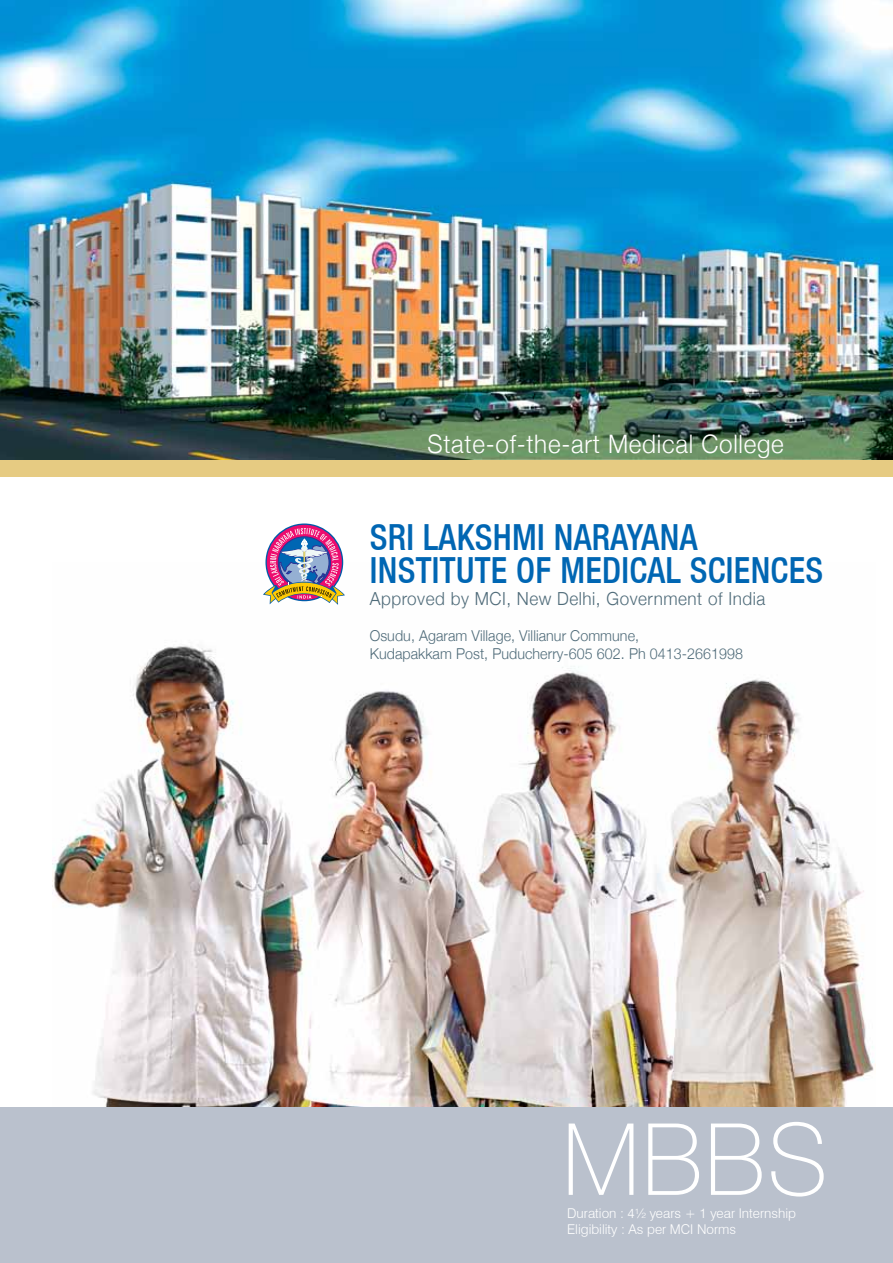
<style>
.page{position:relative;width:893px;height:1263px;background:#fff}
.page>*{position:absolute;margin:0;border:0;box-sizing:border-box;transform-origin:0 0}
.t1{font:500 condensed 36px/33px "Helvetica Neue";letter-spacing:.01em;color:#0066b3;scale:.95 1}
.t2{font:300 25.5px "Helvetica Neue";letter-spacing:.03em;color:#fff;scale:.95 1}
.t3{font:300 18px "Helvetica Neue";letter-spacing:.03em;color:#4f6b79;scale:.95 1}
.t4{font:300 15px/18px "Helvetica Neue";letter-spacing:.005em;color:#4f6b79;scale:.95 1}
.t5{font:300 13.5px/16.2px "Swiss 721 BT";color:#fff}
</style>
<div class="page">
<img style="left:52px;top:646px;width:824px;height:461px">
<div style="left:0;top:0;width:893px;height:476px;background:#e6cb82"></div>
<img style="left:0;top:0;width:893px;height:459px">
<svg style="left:263px;top:523px;width:82px;height:82px"></svg>
<div style="left:0;top:1107px;width:893px;height:156px;background:#bac1cd"></div>
<svg style="left:569px;top:1122px;width:255px;height:74px"></svg>
<h2 class="t2" style="left:427px;top:429px;width:377px">State-of-the-art Medical College</h2>
<h1 class="t1" style="left:370px;top:520px;width:479px">SRI LAKSHMI NARAYANA<br>INSTITUTE OF MEDICAL SCIENCES</h1>
<p class="t3" style="left:370px;top:587px;width:418px">Approved by MCI, New Delhi, Government of India</p>
<p class="t4" style="left:370px;top:626px;width:394px">Osudu, Agaram Village, Villianur Commune,<br>Kudapakkam Post, Puducherry-605 602. Ph 0413-2661998</p>
<p class="t5" style="left:567px;top:1205px;width:230px">Duration : 4½ years + 1 year Internship<br>Eligibility : As per MCI Norms</p>
</div>
